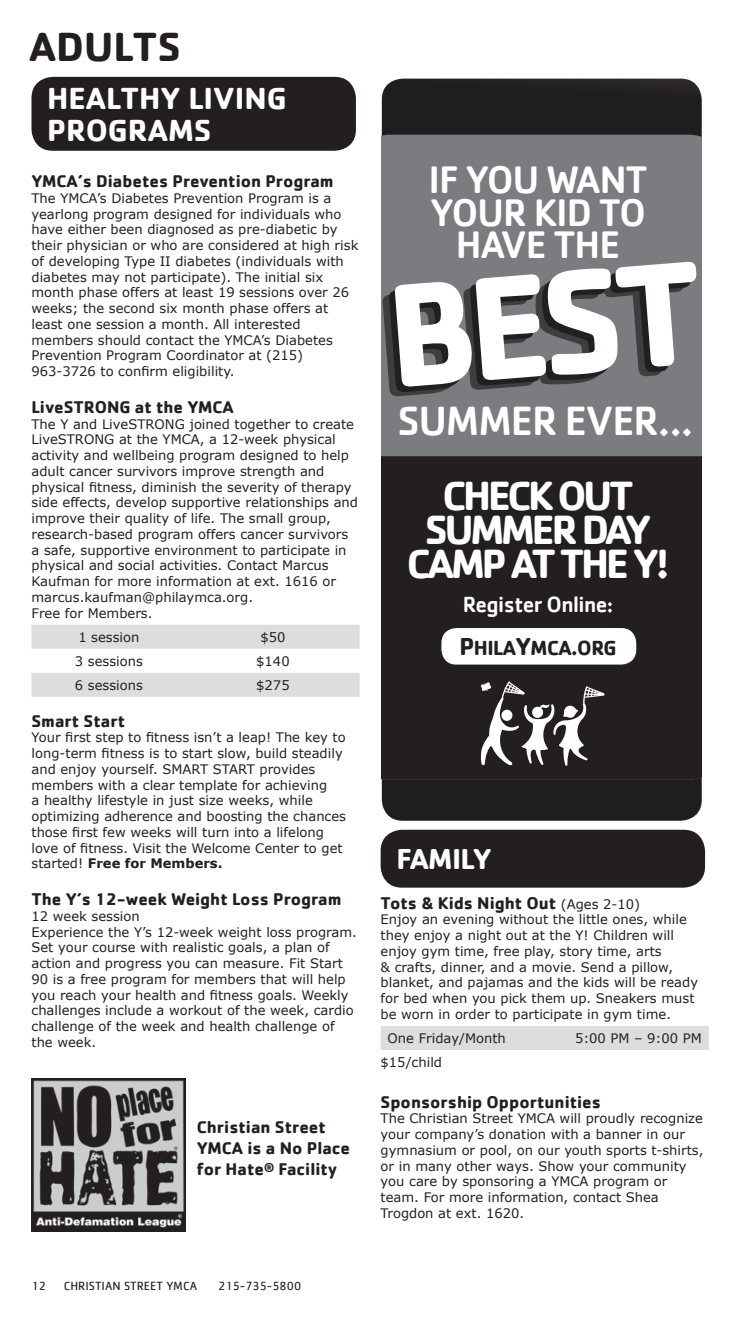
<style>
.page{position:relative;width:756px;height:1323px;background:#fff}
.page>*{position:absolute;margin:0;border:0;box-sizing:border-box;transform-origin:0 0}
.t1{font:700 152.78px "Cachet";color:#fff}
.t2{font:700 42.18px/33.9px "Cachet";letter-spacing:-.075em;color:#fff;text-align:center}
.t3{font:500 42.18px "Cachet";letter-spacing:-.025em;color:#fff}
.t4{font:700 42px "Cachet";color:#231f20}
.t5{font:500 39.55px/32px "Cachet";letter-spacing:-.025em;color:#fff;text-align:center}
.t6{font:700 31.5px/31.5px "Cachet";color:#fff}
.t7{font:700 29.75px "Cachet";letter-spacing:-.02em;color:#fff}
.t8{font:500 22.57px "Cachet";letter-spacing:-.025em;color:#fff}
.t9{font:700 21px "Cachet";letter-spacing:-.025em;color:#231f20}
.t10{font:700 17.5px/21px "Cachet";color:#231f20}
.t11{font:13.12px/15.8px "Verdana";color:#231f20}
.t12{font:12.25px "Cachet";color:#231f20}
.s1{font-weight:700}
.s2{font-size:25.38px}
.s3{font-family:"Verdana";font-weight:400;font-size:13.12px}
</style>
<div class="page">
<div style="left:32px;top:77px;width:324px;height:74px;background:#231f20;border-radius:21px"></div>
<svg style="left:32px;top:625px;width:328px;height:72px"></svg>
<div style="left:381px;top:830px;width:324px;height:58px;background:#231f20;border-radius:21px"></div>
<div style="left:381px;top:1026px;width:328px;height:24px;background:#dcdddf"></div>
<img style="left:32px;top:1079px;width:153px;height:152px">
<div style="left:382px;top:79px;width:320px;height:742px;background:#201d1e"></div>
<div style="left:382px;top:135px;width:320px;height:321px;background:#7a7c7f"></div>
<div style="left:382px;top:456px;width:320px;height:324px;background:#231f20"></div>
<div style="left:441px;top:628px;width:195px;height:37px;background:#fff;border-radius:15px"></div>
<svg style="left:481px;top:681px;width:124px;height:85px"></svg>
<h3 class="t4" style="left:29px;top:19px;width:153px">ADULTS</h3>
<h3 class="t6" style="left:47px;top:82px;width:241px">HEALTHY LIVING<br>PROGRAMS</h3>
<h3 class="t10" style="left:32px;top:170px;width:304px">YMCA’s Diabetes Prevention Program</h3>
<p class="t11" style="left:32px;top:190px;width:328px">The YMCA’s Diabetes Prevention Program is a yearlong program designed for individuals who have either been diagnosed as pre-diabetic by their physician or who are considered at high risk of developing Type II diabetes (individuals with diabetes may not participate). The initial six month phase offers at least 19 sessions over 26 weeks; the second six month phase offers at least one session a month. All interested members should contact the YMCA’s Diabetes Prevention Program Coordinator at (215)<br>963-3726 to confirm eligibility.</p>
<h3 class="t10" style="left:32px;top:396px;width:204px">LiveSTRONG at the YMCA</h3>
<p class="t11" style="left:32px;top:416px;width:328px">The Y and LiveSTRONG joined together to create LiveSTRONG at the YMCA, a 12-week physical activity and wellbeing program designed to help adult cancer survivors improve strength and physical fitness, diminish the severity of therapy side effects, develop supportive relationships and improve their quality of life. The small group, research-based program offers cancer survivors a safe, supportive environment to participate in physical and social activities. Contact Marcus Kaufman for more information at ext. 1616 or marcus.kaufman@philaymca.org.<br>Free for Members.</p>
<p class="t11" style="left:78px;top:629px;width:63px">1 session</p>
<p class="t11" style="left:260px;top:629px;width:27px">$50</p>
<p class="t11" style="left:75px;top:653px;width:70px">3 sessions</p>
<p class="t11" style="left:256px;top:653px;width:35px">$140</p>
<p class="t11" style="left:75px;top:677px;width:70px">6 sessions</p>
<p class="t11" style="left:256px;top:677px;width:35px">$275</p>
<h3 class="t10" style="left:32px;top:710px;width:95px">Smart Start</h3>
<p class="t11" style="left:32px;top:730px;width:316px">Your first step to fitness isn’t a leap! The key to long-term fitness is to start slow, build steadily and enjoy yourself. SMART START provides members with a clear template for achieving<br>a healthy lifestyle in just size weeks, while optimizing adherence and boosting the chances those first few weeks will turn into a lifelong love of fitness. Visit the Welcome Center to get started! <span class="s1">Free for Members.</span></p>
<h3 class="t10" style="left:32px;top:888px;width:312px">The Y’s 12-week Weight Loss Program</h3>
<p class="t11" style="left:32px;top:908px;width:327px">12 week session<br>Experience the Y’s 12-week weight loss program.<br>Set your course with realistic goals, a plan of action and progress you can measure. Fit Start 90 is a free program for members that will help you reach your health and fitness goals. Weekly challenges include a workout of the week, cardio challenge of the week and health challenge of the week.</p>
<h3 class="t10" style="left:197px;top:1116px;width:155px">Christian Street<br>YMCA is a No Place for Hate<sup>®</sup> Facility</h3>
<h3 class="t5" style="left:429px;top:163px;width:221px">IF YOU WANT<br>YOUR KID TO<br>HAVE THE</h3>
<h1 class="t1" style="left:377px;top:239px;width:319px;rotate:-5deg">BEST</h1>
<h2 class="t3" style="left:397px;top:395px;width:297px">SUMMER EVER...</h2>
<h2 class="t2" style="left:407px;top:478px;width:264px">CHECK OUT<br>SUMMER DAY<br>CAMP AT THE Y!</h2>
<h3 class="t8" style="left:463px;top:591px;width:152px">Register Online:</h3>
<h3 class="t9" style="left:460px;top:634px;width:159px"><span class="s2">P</span>HILA<span class="s2">Y</span>MCA.ORG</h3>
<h3 class="t7" style="left:396px;top:840px;width:97px">FAMILY</h3>
<h3 class="t10" style="left:381px;top:892px;width:261px">Tots &amp; Kids Night Out <span class="s3">(Ages 2-10)</span></h3>
<p class="t11" style="left:381px;top:912px;width:319px">Enjoy an evening without the little ones, while they enjoy a night out at the Y! Children will enjoy gym time, free play, story time, arts<br>&amp; crafts, dinner, and a movie. Send a pillow, blanket, and pajamas and the kids will be ready for bed when you pick them up. Sneakers must be worn in order to participate in gym time.</p>
<p class="t11" style="left:388px;top:1030px;width:120px">One Friday/Month</p>
<p class="t11" style="left:575px;top:1030px;width:128px">5:00 PM – 9:00 PM</p>
<p class="t11" style="left:381px;top:1054px;width:63px">$15/child</p>
<h3 class="t10" style="left:381px;top:1091px;width:222px">Sponsorship Opportunities</h3>
<p class="t11" style="left:381px;top:1111px;width:324px">The Christian Street YMCA will proudly recognize your company’s donation with a banner in our gymnasium or pool, on our youth sports t-shirts, or in many other ways. Show your community you care by sponsoring a YMCA program or team. For more information, contact Shea Trogdon at ext. 1620.</p>
<p class="t12" style="left:32px;top:1278px;width:16px">12</p>
<p class="t12" style="left:64px;top:1278px;width:135px">CHRISTIAN STREET YMCA</p>
<p class="t12" style="left:218px;top:1278px;width:84px">215-735-5800</p>
</div>
